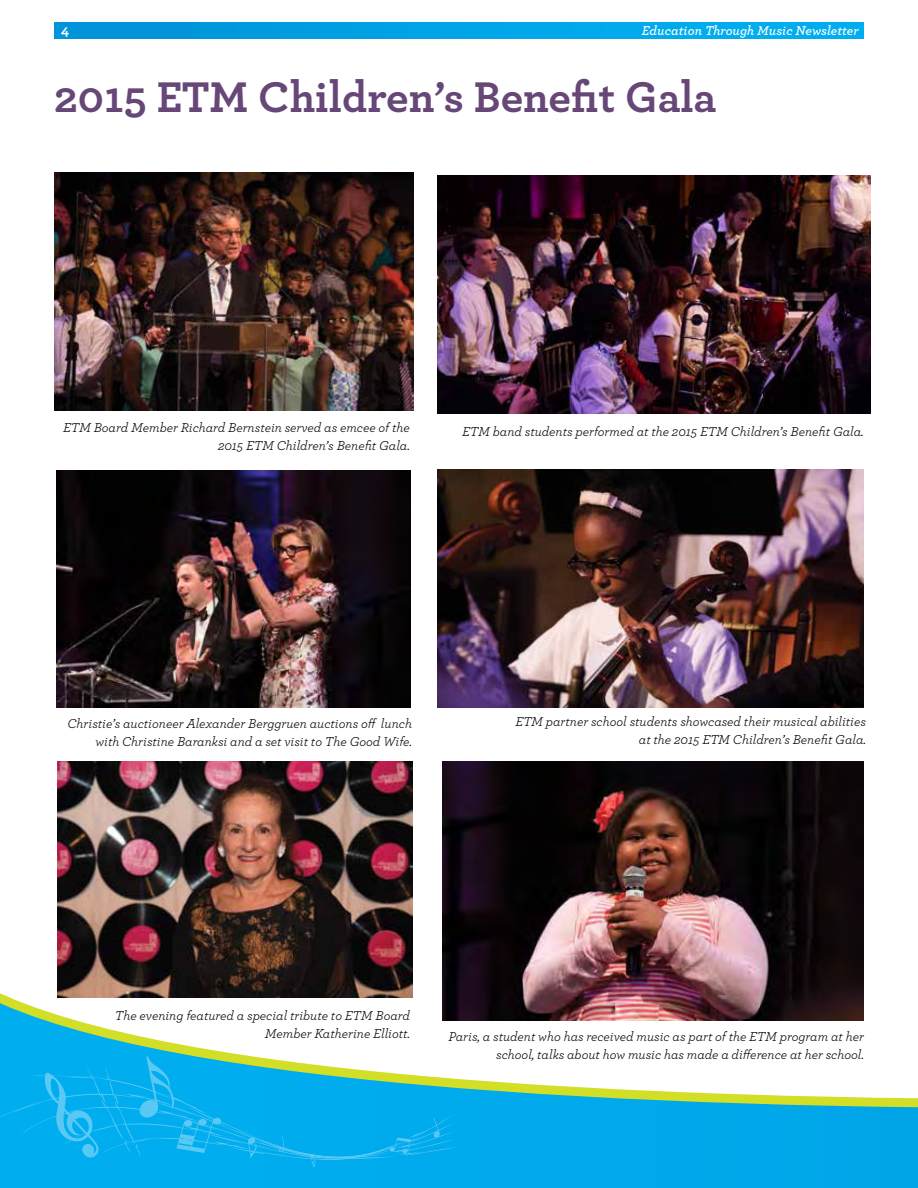
<style>
.page{position:relative;width:918px;height:1188px;background:#fff}
.page>*{position:absolute;margin:0;border:0;box-sizing:border-box;transform-origin:0 0}
.t1{font:700 45px "Archer";color:#664778}
.t2{font:700 15px "Archer";color:#fff}
.t3{font:italic 13.5px/18px "Archer";color:#000;text-align:right}
.t4{font:italic 600 13.5px "Archer";color:#fff}
</style>
<div class="page">
<svg style="left:0;top:942px;width:918px;height:246px"></svg>
<div style="left:54px;top:23px;width:810px;height:16px;background:linear-gradient(to right,#0093d8,#00b2f3)"></div>
<svg style="left:0;top:1056px;width:460px;height:112px;background:#1cb4e7"></svg>
<img style="left:442px;top:761px;width:422px;height:260px">
<img style="left:58px;top:761px;width:354px;height:237px">
<img style="left:54px;top:173px;width:360px;height:237px">
<img style="left:437px;top:470px;width:427px;height:237px">
<img style="left:437px;top:176px;width:434px;height:237px">
<img style="left:56px;top:471px;width:355px;height:236px">
<p class="t2" style="left:61px;top:18px;width:10px">4</p>
<p class="t4" style="left:642px;top:20px;width:218px">Education Through Music Newsletter</p>
<h1 class="t1" style="left:54px;top:62px;width:664px">2015 ETM Children’s Benefit Gala</h1>
<p class="t3" style="left:63px;top:418px;width:348px">ETM Board Member Richard Bernstein served as emcee of the<br>2015 ETM Children’s Benefit Gala.</p>
<p class="t3" style="left:462px;top:422px;width:403px">ETM band students performed at the 2015 ETM Children’s Benefit Gala.</p>
<p class="t3" style="left:68px;top:714px;width:346px">Christie’s auctioneer Alexander Berggruen auctions off lunch with Christine Baranksi and a set visit to The Good Wife.</p>
<p class="t3" style="left:515px;top:711px;width:352px">ETM partner school students showcased their musical abilities at the 2015 ETM Children’s Benefit Gala.</p>
<p class="t3" style="left:115px;top:1006px;width:297px">The evening featured a special tribute to ETM Board<br>Member Katherine Elliott.</p>
<p class="t3" style="left:449px;top:1027px;width:417px">Paris, a student who has received music as part of the ETM program at her school, talks about how music has made a difference at her school.</p>
</div>
